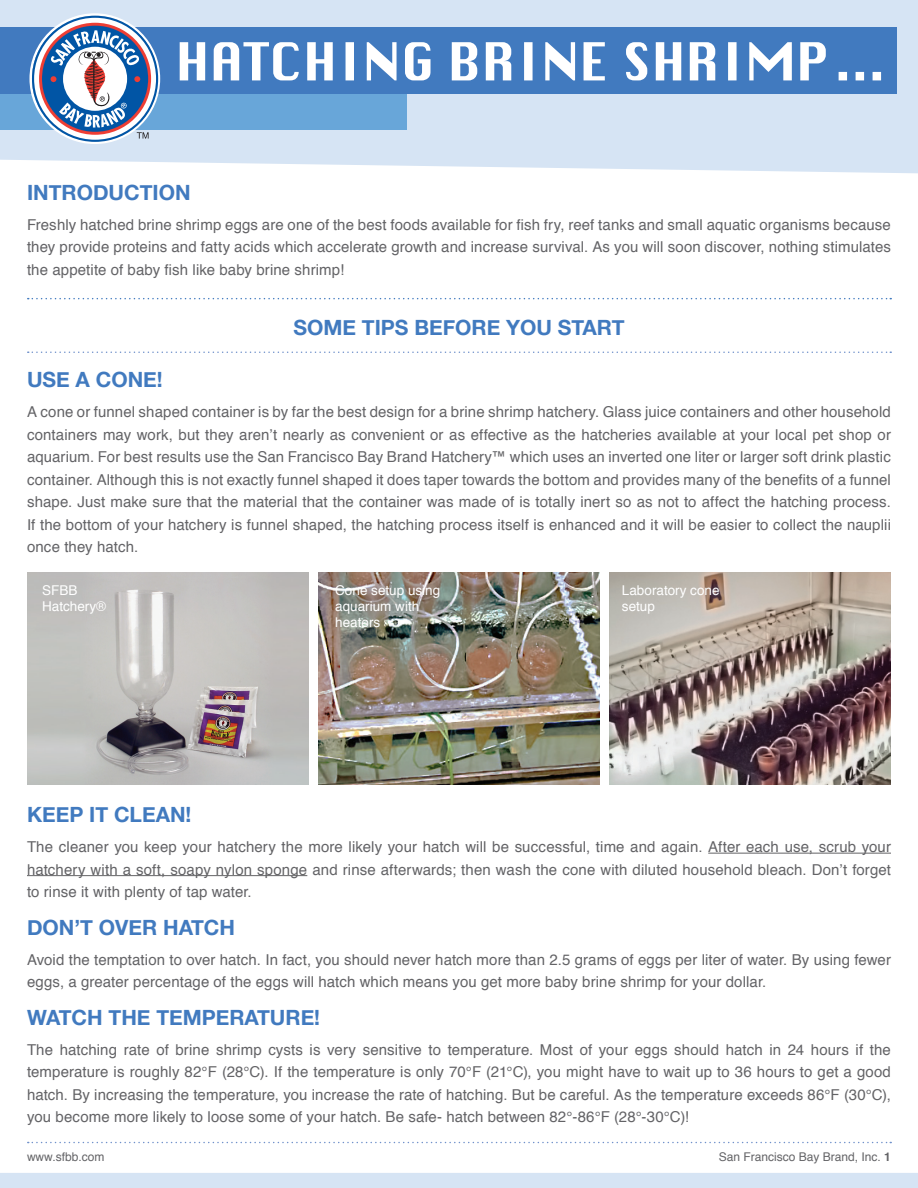
<style>
.page{position:relative;width:918px;height:1188px;background:#fff}
.page>*{position:absolute;margin:0;border:0;box-sizing:border-box;transform-origin:0 0}
.t1{font:700 21px "Helvetica Neue";color:#417abf}
.t2{font:15px/22.5px "Helvetica";letter-spacing:.005em;color:#636366;text-align:justify}
.t3{font:13.5px/16.2px "Helvetica";color:#fff}
.t4{font:12px "Helvetica";color:#636366}
.s1{font-weight:700}
</style>
<div class="page">
<div style="left:0;top:1173px;width:918px;height:15px;background:#d6e4f4"></div>
<svg style="left:0;top:0;width:918px;height:173px;background:#d8e5f4"></svg>
<div style="left:0;top:94px;width:407px;height:36px;background:#68a6d9"></div>
<div style="left:0;top:27px;width:896px;height:67px;background:#417abf"></div>
<img style="left:318px;top:573px;width:282px;height:211px">
<img style="left:27px;top:573px;width:282px;height:211px">
<img style="left:609px;top:573px;width:282px;height:211px">
<svg style="left:28px;top:1142px;width:863px;height:1px"></svg>
<svg style="left:29px;top:13px;width:131px;height:131px;background:#96a9c8"></svg>
<svg style="left:28px;top:298px;width:863px;height:1px"></svg>
<svg style="left:28px;top:352px;width:863px;height:1px"></svg>
<hr style="left:708px;top:853px;width:183px;height:1px;background:#636366">
<hr style="left:27px;top:875px;width:280px;height:1px;background:#636366">
<svg style="left:180px;top:42px;width:701px;height:38px"></svg>
<h1 class="t1" style="left:27px;top:179px;width:165px">INTRODUCTION</h1>
<p class="t2" style="left:27px;top:213px;width:865px">Freshly hatched brine shrimp eggs are one of the best foods available for fish fry, reef tanks and small aquatic organisms because they provide proteins and fatty acids which accelerate growth and increase survival. As you will soon discover, nothing stimulates the appetite of baby fish like baby brine shrimp!</p>
<h1 class="t1" style="left:293px;top:314px;width:333px">SOME TIPS BEFORE YOU START</h1>
<h1 class="t1" style="left:27px;top:367px;width:137px">USE A CONE!</h1>
<p class="t2" style="left:27px;top:401px;width:866px">A cone or funnel shaped container is by far the best design for a brine shrimp hatchery. Glass juice containers and other household containers may work, but they aren’t nearly as convenient or as effective as the hatcheries available at your local pet shop or aquarium. For best results use the San Francisco Bay Brand Hatchery™ which uses an inverted one liter or larger soft drink plastic container. Although this is not exactly funnel shaped it does taper towards the bottom and provides many of the benefits of a funnel shape. Just make sure that the material that the container was made of is totally inert so as not to affect the hatching process.<br>If the bottom of your hatchery is funnel shaped, the hatching process itself is enhanced and it will be easier to collect the nauplii once they hatch.</p>
<p class="t3" style="left:42px;top:582px;width:65px">SFBB<br>Hatchery®</p>
<p class="t3" style="left:335px;top:582px;width:107px">Cone setup using aquarium with heaters</p>
<p class="t3" style="left:622px;top:582px;width:99px">Laboratory cone setup</p>
<h1 class="t1" style="left:27px;top:802px;width:166px">KEEP IT CLEAN!</h1>
<p class="t2" style="left:27px;top:836px;width:866px">The cleaner you keep your hatchery the more likely your hatch will be successful, time and again. After each use, scrub your hatchery with a soft, soapy nylon sponge and rinse afterwards; then wash the cone with diluted household bleach. Don’t forget to rinse it with plenty of tap water.</p>
<h1 class="t1" style="left:27px;top:914px;width:210px">DON’T OVER HATCH</h1>
<p class="t2" style="left:27px;top:948px;width:866px">Avoid the temptation to over hatch. In fact, you should never hatch more than 2.5 grams of eggs per liter of water. By using fewer eggs, a greater percentage of the eggs will hatch which means you get more baby brine shrimp for your dollar.</p>
<h1 class="t1" style="left:27px;top:1004px;width:295px">WATCH THE TEMPERATURE!</h1>
<p class="t2" style="left:27px;top:1038px;width:865px">The hatching rate of brine shrimp cysts is very sensitive to temperature. Most of your eggs should hatch in 24 hours if the temperature is roughly 82°F (28°C). If the temperature is only 70°F (21°C), you might have to wait up to 36 hours to get a good hatch. By increasing the temperature, you increase the rate of hatching. But be careful. As the temperature exceeds 86°F (30°C), you become more likely to loose some of your hatch. Be safe- hatch between 82°-86°F (28°-30°C)!</p>
<p class="t4" style="left:27px;top:1148px;width:79px">www.sfbb.com</p>
<p class="t4" style="left:719px;top:1148px;width:174px">San Francisco Bay Brand, Inc. <span class="s1">1</span></p>
</div>
